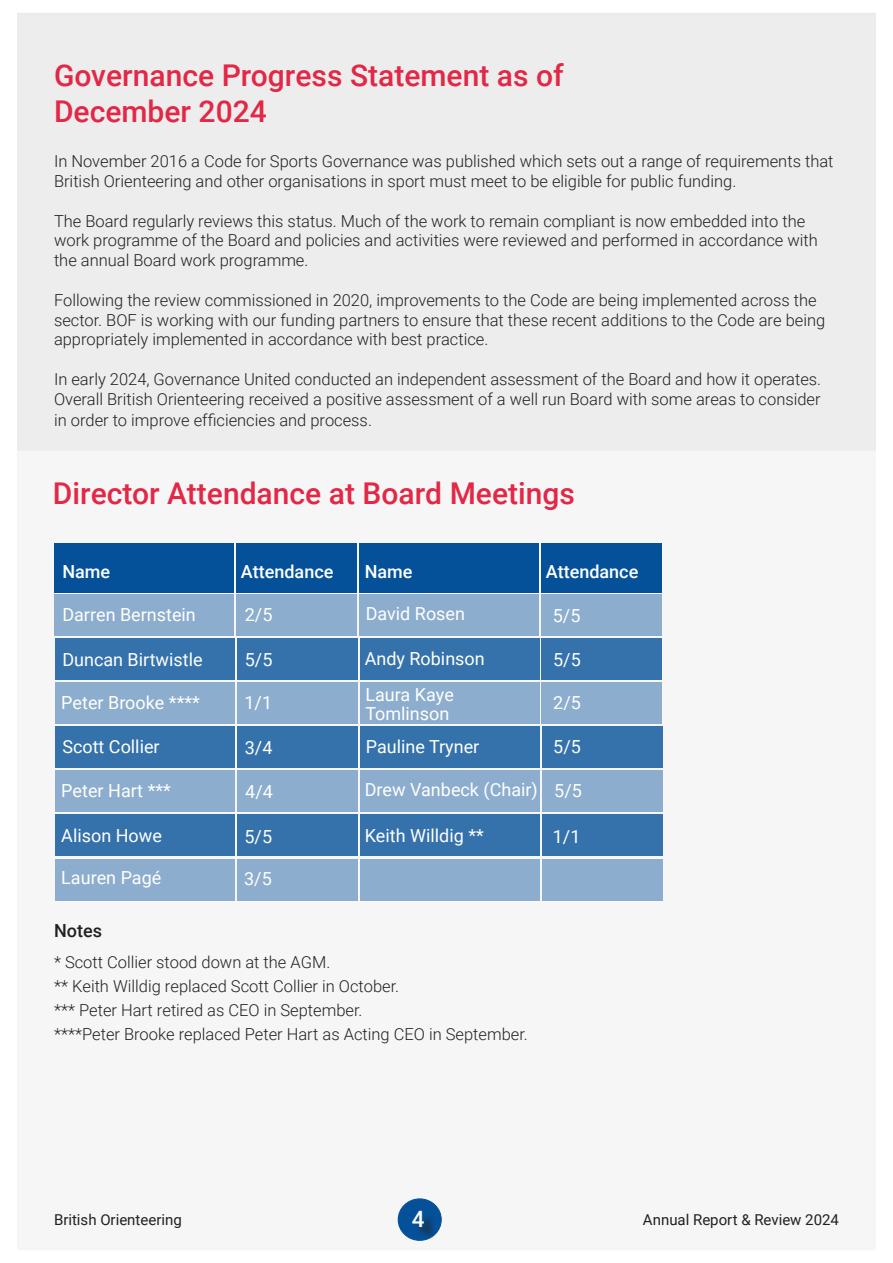
<style>
.page{position:relative;width:893px;height:1263px;background:#fff}
.page>*{position:absolute;margin:0;border:0;box-sizing:border-box;transform-origin:0 0}
.t1{font:500 30px "Roboto";color:#e32746}
.t2{font:500 22.5px "Roboto";color:#fff}
.t3{font:18px "Roboto";color:#fff}
.t4{font:500 18px "Roboto";color:#fff}
.t5{font:500 18px "Roboto";color:#231f20}
.t6{font:300 16.5px/19.8px "Roboto";color:#231f20}
.t7{font:15px "Roboto";color:#231f20}
</style>
<div class="page">
<div style="left:18px;top:14px;width:857px;height:1235px;background:#f6f6f6"></div>
<div style="left:18px;top:14px;width:857px;height:436px;background:#ededed"></div>
<div style="left:398px;top:1199px;width:43px;height:41px;background:#055199;border-radius:50%"></div>
<div style="left:398px;top:1198px;width:44px;height:43px;border:1px solid #055199;border-radius:50%"></div>
<div style="left:55px;top:543px;width:179px;height:49px;background:#055199"></div>
<div style="left:236px;top:543px;width:121px;height:49px;background:#055199"></div>
<div style="left:359px;top:543px;width:180px;height:49px;background:#055199"></div>
<div style="left:541px;top:543px;width:121px;height:49px;background:#055199"></div>
<div style="left:55px;top:595px;width:179px;height:41px;background:#8cadcd"></div>
<div style="left:236px;top:595px;width:121px;height:41px;background:#8cadcd"></div>
<div style="left:359px;top:594px;width:180px;height:42px;background:#8cadcd"></div>
<div style="left:541px;top:594px;width:121px;height:42px;background:#8cadcd"></div>
<div style="left:55px;top:638px;width:179px;height:42px;background:#3572ab"></div>
<div style="left:237px;top:638px;width:121px;height:42px;background:#3572ab"></div>
<div style="left:360px;top:638px;width:179px;height:41px;background:#3572ab"></div>
<div style="left:541px;top:638px;width:121px;height:41px;background:#3572ab"></div>
<div style="left:55px;top:682px;width:179px;height:41px;background:#8cadcd"></div>
<div style="left:237px;top:682px;width:121px;height:41px;background:#8cadcd"></div>
<div style="left:360px;top:682px;width:179px;height:41px;background:#8cadcd"></div>
<div style="left:541px;top:682px;width:121px;height:41px;background:#8cadcd"></div>
<div style="left:55px;top:726px;width:180px;height:41px;background:#3572ab"></div>
<div style="left:237px;top:726px;width:121px;height:41px;background:#3572ab"></div>
<div style="left:360px;top:726px;width:179px;height:41px;background:#3572ab"></div>
<div style="left:542px;top:726px;width:120px;height:41px;background:#3572ab"></div>
<div style="left:55px;top:770px;width:180px;height:42px;background:#8cadcd"></div>
<div style="left:237px;top:770px;width:121px;height:42px;background:#8cadcd"></div>
<div style="left:360px;top:770px;width:179px;height:41px;background:#8cadcd"></div>
<div style="left:542px;top:770px;width:120px;height:41px;background:#8cadcd"></div>
<div style="left:55px;top:815px;width:180px;height:41px;background:#3572ab"></div>
<div style="left:237px;top:815px;width:121px;height:41px;background:#3572ab"></div>
<div style="left:360px;top:814px;width:179px;height:42px;background:#3572ab"></div>
<div style="left:542px;top:814px;width:120px;height:42px;background:#3572ab"></div>
<div style="left:55px;top:859px;width:180px;height:41px;background:#8cadcd"></div>
<div style="left:237px;top:859px;width:121px;height:41px;background:#8cadcd"></div>
<div style="left:360px;top:859px;width:179px;height:41px;background:#8cadcd"></div>
<div style="left:542px;top:859px;width:120px;height:41px;background:#8cadcd"></div>
<div style="left:414px;top:1213px;width:24px;height:28px;background:#231f20;opacity:.75"></div>
<p class="t1" style="left:54px;top:54px;width:511px">Governance Progress Statement as of</p>
<p class="t1" style="left:54px;top:90px;width:214px">December 2024</p>
<p class="t6" style="left:54px;top:151px;width:781px">In November 2016 a Code for Sports Governance was published which sets out a range of requirements that<br>British Orienteering and other organisations in sport must meet to be eligible for public funding.</p>
<p class="t6" style="left:54px;top:210px;width:765px">The Board regularly reviews this status. Much of the work to remain compliant is now embedded into the work programme of the Board and policies and activities were reviewed and performed in accordance with the annual Board work programme.</p>
<p class="t6" style="left:54px;top:289px;width:773px">Following the review commissioned in 2020, improvements to the Code are being implemented across the sector. BOF is working with our funding partners to ensure that these recent additions to the Code are being appropriately implemented in accordance with best practice.</p>
<p class="t6" style="left:54px;top:369px;width:769px">In early 2024, Governance United conducted an independent assessment of the Board and how it operates.<br>Overall British Orienteering received a positive assessment of a well run Board with some areas to consider</p>
<p class="t6" style="left:54px;top:410px;width:319px">in order to improve efficiencies and process.</p>
<p class="t1" style="left:53px;top:472px;width:523px">Director Attendance at Board Meetings</p>
<p class="t4" style="left:62px;top:559px;width:49px">Name</p>
<p class="t4" style="left:241px;top:559px;width:94px">Attendance</p>
<p class="t4" style="left:365px;top:559px;width:49px">Name</p>
<p class="t4" style="left:546px;top:559px;width:94px">Attendance</p>
<p class="t3" style="left:62px;top:602px;width:135px">Darren Bernstein</p>
<p class="t3" style="left:62px;top:647px;width:142px">Duncan Birtwistle</p>
<p class="t3" style="left:245px;top:647px;width:29px">5/5</p>
<p class="t3" style="left:61px;top:690px;width:140px">Peter Brooke ****</p>
<p class="t3" style="left:62px;top:734px;width:99px">Scott Collier</p>
<p class="t3" style="left:61px;top:778px;width:111px">Peter Hart ***</p>
<p class="t3" style="left:61px;top:823px;width:102px">Alison Howe</p>
<p class="t3" style="left:61px;top:865px;width:102px">Lauren Pagé</p>
<p class="t3" style="left:366px;top:601px;width:101px">David Rosen</p>
<p class="t3" style="left:365px;top:646px;width:122px">Andy Robinson</p>
<p class="t3" style="left:365px;top:682px;width:90px">Laura Kaye</p>
<p class="t3" style="left:365px;top:701px;width:86px">Tomlinson</p>
<p class="t3" style="left:366px;top:734px;width:115px">Pauline Tryner</p>
<p class="t3" style="left:365px;top:777px;width:175px">Drew Vanbeck (Chair)</p>
<p class="t3" style="left:365px;top:823px;width:121px">Keith Willdig **</p>
<p class="t3" style="left:245px;top:602px;width:29px">2/5</p>
<p class="t3" style="left:553px;top:602px;width:29px">5/5</p>
<p class="t3" style="left:553px;top:647px;width:29px">5/5</p>
<p class="t3" style="left:553px;top:690px;width:29px">2/5</p>
<p class="t3" style="left:553px;top:734px;width:29px">5/5</p>
<p class="t3" style="left:554px;top:778px;width:29px">5/5</p>
<p class="t3" style="left:553px;top:823px;width:29px">1/1</p>
<p class="t3" style="left:244px;top:690px;width:29px">1/1</p>
<p class="t3" style="left:245px;top:735px;width:29px">3/4</p>
<p class="t3" style="left:245px;top:779px;width:29px">4/4</p>
<p class="t3" style="left:244px;top:824px;width:29px">5/5</p>
<p class="t3" style="left:244px;top:865px;width:29px">3/5</p>
<p class="t5" style="left:54px;top:917px;width:49px">Notes</p>
<p class="t6" style="left:54px;top:952px;width:278px">* Scott Collier stood down at the AGM.</p>
<p class="t6" style="left:54px;top:976px;width:347px">** Keith Willdig replaced Scott Collier in October.</p>
<p class="t6" style="left:54px;top:997px;width:475px;line-height:24px">*** Peter Hart retired as CEO in September.<br>****Peter Brooke replaced Peter Hart as Acting CEO in September.</p>
<p class="t2" style="left:412px;top:1203px;width:14px">4</p>
<p class="t7" style="left:54px;top:1209px;width:129px">British Orienteering</p>
<p class="t7" style="left:643px;top:1209px;width:198px">Annual Report &amp; Review 2024</p>
</div>
